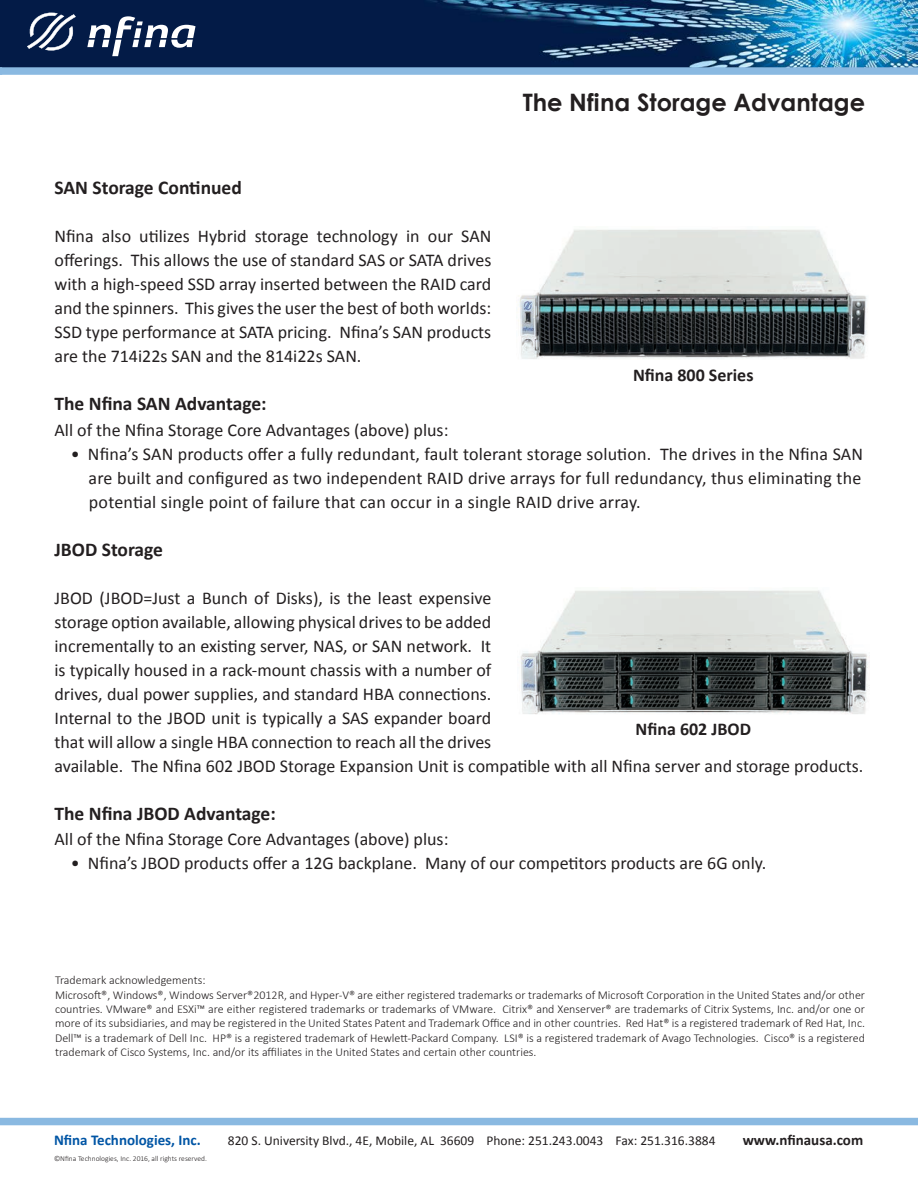
<style>
.page{position:relative;width:918px;height:1188px;background:#fff}
.page>*{position:absolute;margin:0;border:0;box-sizing:border-box;transform-origin:0 0}
.t1{font:700 24px "Century Gothic";color:#231f20}
.t2{font:700 19.5px "Calibri";color:#231f20}
.t3{font:18px/24px "Calibri";color:#231f20;text-align:justify}
.t4{font:700 18px "Calibri";color:#231f20}
.t5{font:700 15px "Calibri";color:#0155a5}
.t6{font:700 15px "Calibri";color:#231f20}
.t7{font:13.5px "Calibri";color:#231f20}
.t8{font:300 12px/14.4px "Calibri";color:#231f20}
.t9{font:300 7.5px "Calibri";color:#231f20}
</style>
<div class="page">
<img style="left:0;top:0;width:918px;height:67px">
<svg style="left:87px;top:16px;width:109px;height:40px"></svg>
<svg style="left:27px;top:12px;width:49px;height:39px"></svg>
<div style="left:0;top:67px;width:918px;height:8px;background:#8ab9e1"></div>
<div style="left:0;top:1118px;width:918px;height:7px;background:#8ab9e1"></div>
<img style="left:518px;top:229px;width:349px;height:130px">
<img style="left:520px;top:590px;width:349px;height:124px">
<h1 class="t1" style="left:523px;top:88px;width:344px">The Nfina Storage Advantage</h1>
<p class="t2" style="left:55px;top:176px;width:189px">SAN Storage Continued</p>
<p class="t3" style="left:55px;top:225px;width:438px">Nfina also utilizes Hybrid storage technology in our SAN offerings. This allows the use of standard SAS or SATA drives with a high-speed SSD array inserted between the RAID card and the spinners. This gives the user the best of both worlds:<br>SSD type performance at SATA pricing. Nfina’s SAN products are the 714i22s SAN and the 814i22s SAN.</p>
<p class="t2" style="left:55px;top:392px;width:214px">The Nfina SAN Advantage:</p>
<p class="t3" style="left:55px;top:418px;width:395px">All of the Nfina Storage Core Advantages (above) plus:</p>
<p class="t3" style="left:89px;top:442px;width:776px;text-indent:-18px">• Nfina’s SAN products offer a fully redundant, fault tolerant storage solution. The drives in the Nfina SAN are built and configured as two independent RAID drive arrays for full redundancy, thus eliminating the potential single point of failure that can occur in a single RAID drive array.</p>
<p class="t2" style="left:55px;top:537px;width:110px">JBOD Storage</p>
<p class="t3" style="left:55px;top:586px;width:810px;text-align:left">JBOD (JBOD=Just a Bunch of Disks), is the least expensive<br>storage option available, allowing physical drives to be added<br>incrementally to an existing server, NAS, or SAN network. It<br>is typically housed in a rack-mount chassis with a number of<br>drives, dual power supplies, and standard HBA connections.<br>Internal to the JBOD unit is typically a SAS expander board<br>that will allow a single HBA connection to reach all the drives<br>available. The Nfina 602 JBOD Storage Expansion Unit is compatible with all Nfina server and storage products.</p>
<p class="t2" style="left:55px;top:801px;width:223px">The Nfina JBOD Advantage:</p>
<p class="t3" style="left:55px;top:828px;width:395px">All of the Nfina Storage Core Advantages (above) plus:</p>
<p class="t3" style="left:71px;top:852px;width:697px">• Nfina’s JBOD products offer a 12G backplane. Many of our competitors products are 6G only.</p>
<p class="t4" style="left:633px;top:363px;width:122px">Nfina 800 Series</p>
<p class="t4" style="left:636px;top:717px;width:117px">Nfina 602 JBOD</p>
<p class="t8" style="left:55px;top:972px;width:812px">Trademark acknowledgements:<br>Microsoft®, Windows®, Windows Server®2012R, and Hyper-V® are either registered trademarks or trademarks of Microsoft Corporation in the United States and/or other countries. VMware® and ESXi™ are either registered trademarks or trademarks of VMware. Citrix® and Xenserver® are trademarks of Citrix Systems, Inc. and/or one or more of its subsidiaries, and may be registered in the United States Patent and Trademark Office and in other countries. Red Hat® is a registered trademark of Red Hat, Inc.<br>Dell™ is a trademark of Dell Inc. HP® is a registered trademark of Hewlett-Packard Company. LSI® is a registered trademark of Avago Technologies. Cisco® is a registered trademark of Cisco Systems, Inc. and/or its affiliates in the United States and certain other countries.</p>
<p class="t5" style="left:54px;top:1131px;width:148px">Nfina Technologies, Inc.</p>
<p class="t7" style="left:228px;top:1132px;width:489px">820 S. University Blvd., 4E, Mobile, AL 36609 Phone: 251.243.0043 Fax: 251.316.3884</p>
<p class="t6" style="left:743px;top:1131px;width:122px">www.nfinausa.com</p>
<p class="t9" style="left:54px;top:1154px;width:154px">©Nfina Technologies, Inc. 2016, all rights reserved.</p>
</div>
